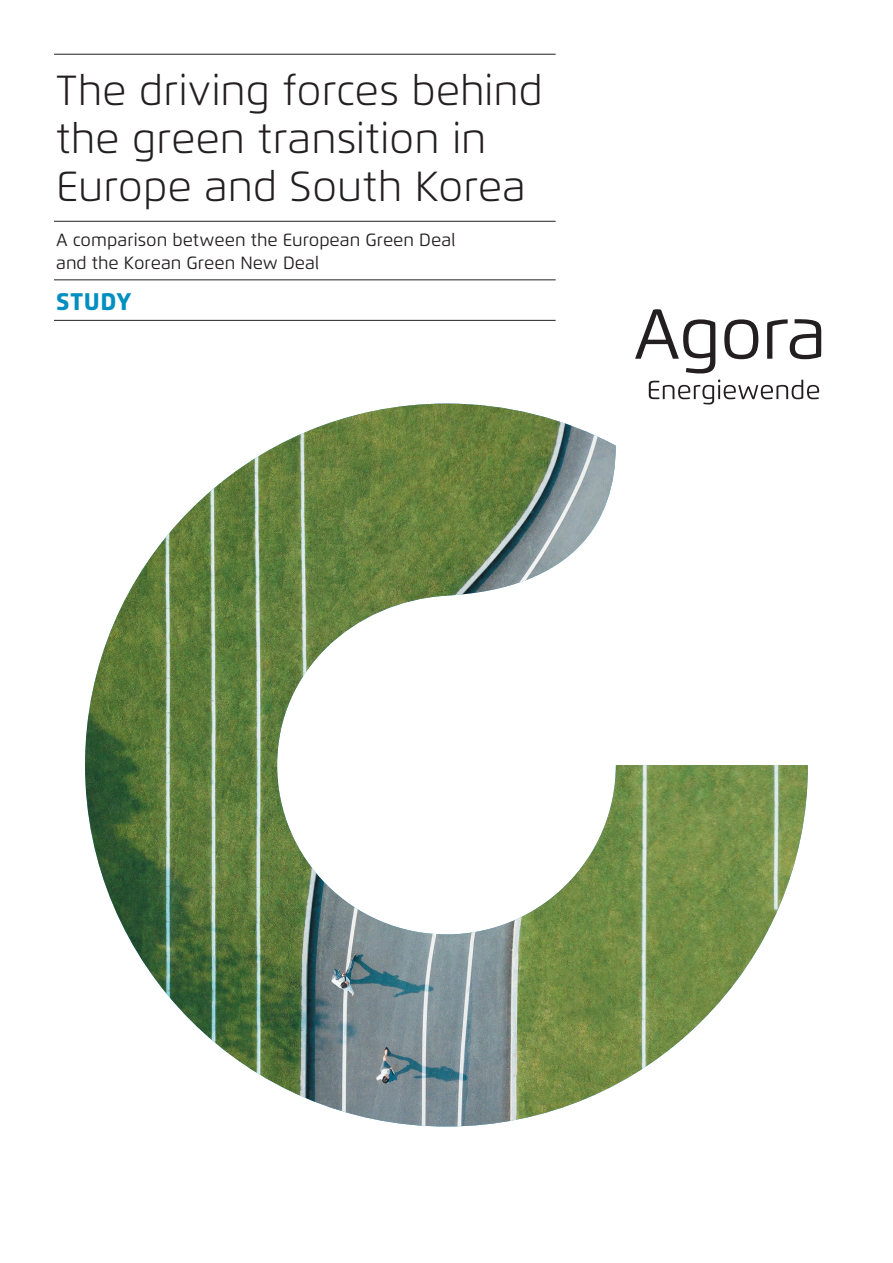
<style>
.page{position:relative;width:893px;height:1263px;background:#fff}
.page>*{position:absolute;margin:0;border:0;box-sizing:border-box;transform-origin:0 0}
.Cover_Head_1{font:300 42px/48px "Flexo";color:#231f20}
.Cover_Publication_ty{font:800 24px "Flexo";letter-spacing:.025em;color:#008fc0}
.Cover_Subline{font:17.7px/22.5px "Flexo";color:#231f20}
</style>
<div class="page">
<svg style="left:724px;top:319px;width:34px;height:40px"></svg>
<svg style="left:767px;top:319px;width:54px;height:40px"></svg>
<svg style="left:635px;top:309px;width:80px;height:64px"></svg>
<svg style="left:649px;top:379px;width:170px;height:25px"></svg>
<hr style="left:54px;top:54px;width:502px;height:1px;background:#231f20">
<hr style="left:54px;top:221px;width:502px;height:1px;background:#231f20">
<hr style="left:54px;top:280px;width:502px;height:1px;background:#231f20">
<hr style="left:54px;top:320px;width:502px;height:1px;background:#231f20">
<img style="left:85px;top:404px;width:723px;height:722px">
<p class="Cover_Head_1" style="left:56px;top:67px;width:488px">The driving forces behind the green transition in<br>Europe and South Korea</p>
<p class="Cover_Subline" style="left:56px;top:229px;width:401px">A comparison between the European Green Deal and the Korean Green New Deal</p>
<p class="Cover_Publication_ty" style="left:56px;top:286px;width:77px">STUDY</p>
</div>
